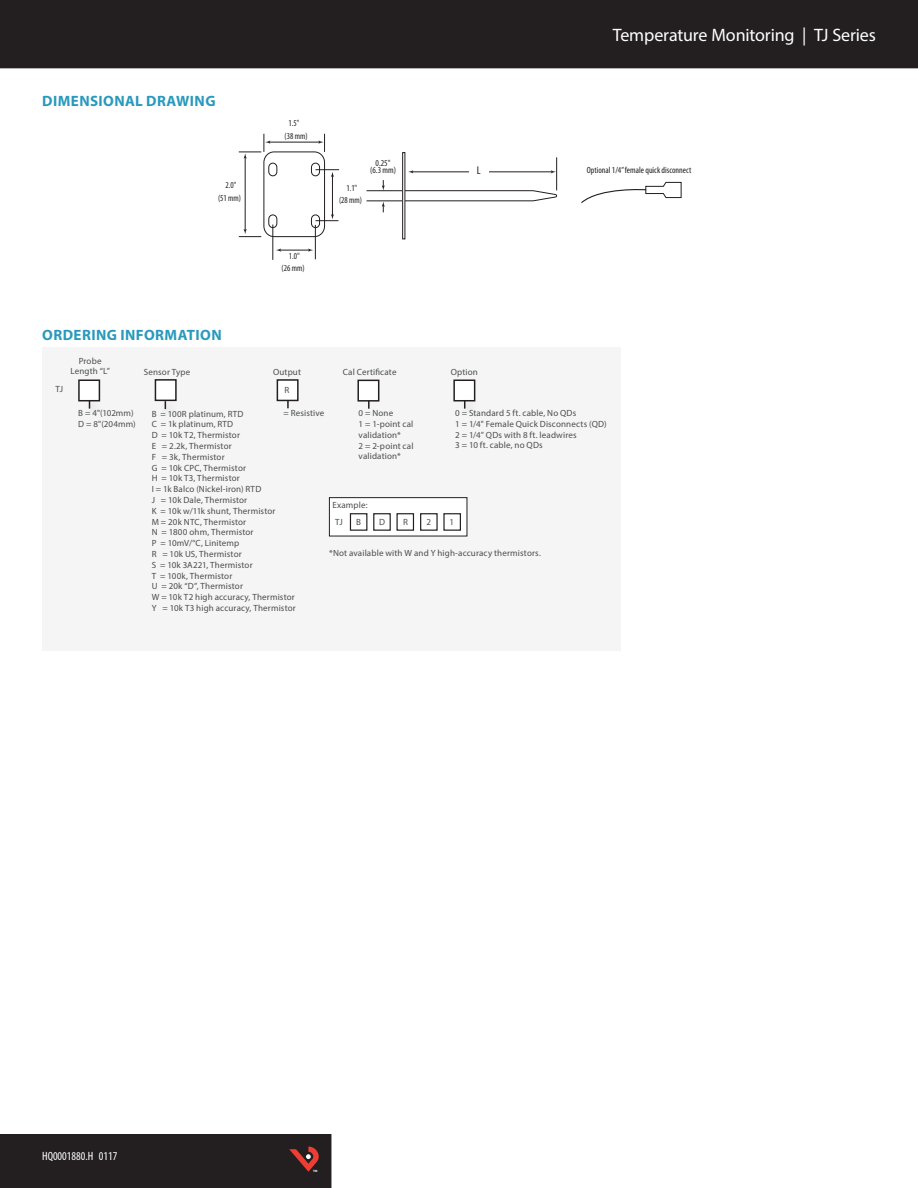
<style>
.page{position:relative;width:918px;height:1188px;background:#fff}
.page>*{position:absolute;margin:0;border:0;box-sizing:border-box;transform-origin:0 0}
.t1{font:18px "Myriad Pro";letter-spacing:-.005em;color:#fff}
.t2{font:700 15px "Myriad Pro";letter-spacing:.03em;color:#299abd}
.t3{font:condensed 12px "Myriad Pro";color:#fff}
.t4{font:condensed 11.25px "Myriad Pro";color:#231f20}
.t5{font:9px/10.8px "Myriad Pro";letter-spacing:.02em;color:#4b4c4d}
.t6{font:condensed 9px/7.9px "Myriad Pro";color:#231f20;text-align:center}
.t7{font:condensed 9px/12.6px "Myriad Pro";color:#231f20;text-align:center;scale:.95 1}
.t8{font:700 3.15px "Myriad Pro";color:#fff}
</style>
<div class="page">
<div style="left:43px;top:348px;width:578px;height:303px;background:#f5f5f6"></div>
<svg style="left:405px;top:190px;width:152px;height:12px"></svg>
<hr style="left:367px;top:190px;width:36px;height:1px;background:#231f20">
<hr style="left:367px;top:201px;width:36px;height:1px;background:#231f20">
<div style="left:402px;top:152px;width:3px;height:87px;border:1px solid #231f20"></div>
<hr style="left:556px;top:157px;width:1px;height:33px;background:#231f20">
<hr style="left:412px;top:172px;width:140px;height:1px;background:#231f20">
<svg style="left:382px;top:180px;width:3px;height:10px"></svg>
<svg style="left:382px;top:202px;width:3px;height:10px"></svg>
<div style="left:470px;top:169px;width:19px;height:6px;background:#fff"></div>
<svg style="left:581px;top:182px;width:101px;height:21px"></svg>
<div style="left:264px;top:152px;width:61px;height:85px;border:1px solid #231f20;border-radius:10px"></div>
<div style="left:311px;top:163px;width:9px;height:13px;border:1px solid #231f20;border-radius:4px"></div>
<div style="left:311px;top:215px;width:9px;height:13px;border:1px solid #231f20;border-radius:4px"></div>
<div style="left:269px;top:163px;width:8px;height:13px;border:1px solid #231f20;border-radius:4px"></div>
<div style="left:269px;top:215px;width:8px;height:13px;border:1px solid #231f20;border-radius:4px"></div>
<hr style="left:269px;top:142px;width:51px;height:1px;background:#231f20">
<svg style="left:318px;top:134px;width:7px;height:18px"></svg>
<hr style="left:245px;top:157px;width:1px;height:73px;background:#231f20">
<svg style="left:239px;top:229px;width:22px;height:8px"></svg>
<svg style="left:239px;top:134px;width:31px;height:25px"></svg>
<hr style="left:332px;top:176px;width:1px;height:40px;background:#231f20">
<svg style="left:316px;top:214px;width:22px;height:7px"></svg>
<svg style="left:316px;top:169px;width:23px;height:8px"></svg>
<hr style="left:273px;top:225px;width:1px;height:35px;background:#231f20">
<hr style="left:315px;top:225px;width:1px;height:34px;background:#231f20">
<svg style="left:276px;top:249px;width:37px;height:3px"></svg>
<div style="left:277px;top:380px;width:21px;height:20px;background:#fff"></div>
<div style="left:277px;top:379px;width:22px;height:22px;border:2px solid #231f20"></div>
<svg style="left:287px;top:400px;width:2px;height:8px"></svg>
<div style="left:155px;top:380px;width:21px;height:20px;background:#fff"></div>
<div style="left:155px;top:379px;width:22px;height:22px;border:2px solid #231f20"></div>
<div style="left:160px;top:397px;width:17px;height:23px;background:#231f20;opacity:.35"></div>
<div style="left:454px;top:380px;width:21px;height:21px;background:#fff"></div>
<div style="left:453px;top:380px;width:22px;height:21px;border:2px solid #231f20"></div>
<div style="left:459px;top:397px;width:18px;height:22px;background:#231f20;opacity:.35"></div>
<div style="left:79px;top:380px;width:20px;height:21px;background:#fff"></div>
<div style="left:78px;top:379px;width:22px;height:22px;border:2px solid #231f20"></div>
<div style="left:84px;top:397px;width:18px;height:22px;background:#231f20;opacity:.35"></div>
<div style="left:358px;top:380px;width:21px;height:21px;background:#fff"></div>
<div style="left:357px;top:380px;width:22px;height:22px;border:2px solid #231f20"></div>
<svg style="left:368px;top:401px;width:2px;height:8px"></svg>
<div style="left:329px;top:498px;width:138px;height:38px;background:#fff"></div>
<div style="left:329px;top:497px;width:138px;height:39px;border:1px solid #231f20"></div>
<div style="left:350px;top:513px;width:17px;height:18px;border:1px solid #231f20"></div>
<div style="left:373px;top:513px;width:18px;height:18px;border:1px solid #231f20"></div>
<div style="left:396px;top:513px;width:18px;height:18px;border:1px solid #231f20"></div>
<div style="left:420px;top:513px;width:18px;height:18px;border:1px solid #231f20"></div>
<div style="left:443px;top:513px;width:18px;height:18px;border:1px solid #231f20"></div>
<div style="left:0;top:1134px;width:332px;height:54px;background:#231f20"></div>
<div style="left:0;top:0;width:918px;height:68px;background:#231f20"></div>
<svg style="left:289px;top:1147px;width:30px;height:25px"></svg>
<h1 class="t1" style="left:613px;top:24px;width:265px">Temperature Monitoring | TJ Series</h1>
<h2 class="t2" style="left:42px;top:91px;width:175px">DIMENSIONAL DRAWING</h2>
<p class="t7" style="left:285px;top:117px;width:26px">1.5"<br>(38 mm)</p>
<p class="t7" style="left:218px;top:179px;width:26px">2.0"<br>(51 mm)</p>
<p class="t7" style="left:339px;top:181px;width:26px">1.1"<br>(28 mm)</p>
<p class="t6" style="left:370px;top:158px;width:27px">0.25" (6.3 mm)</p>
<p class="t6" style="left:587px;top:166px;width:106px">Optional 1/4” female quick disconnect</p>
<p class="t4" style="left:477px;top:163px;width:5px">L</p>
<p class="t7" style="left:282px;top:249px;width:26px">1.0"<br>(26 mm)</p>
<h2 class="t2" style="left:42px;top:325px;width:181px">ORDERING INFORMATION</h2>
<p class="t5" style="left:56px;top:384px;width:9px">TJ</p>
<p class="t5" style="left:70px;top:355px;width:41px;text-align:center">Probe<br>Length “L”</p>
<p class="t5" style="left:78px;top:408px;width:59px">B = 4"(102mm)<br>D = 8"(204mm)</p>
<p class="t5" style="left:343px;top:366px;width:55px">Cal Certificate</p>
<p class="t5" style="left:144px;top:366px;width:48px">Sensor Type</p>
<p class="t5" style="left:451px;top:366px;width:29px">Option</p>
<p class="t5" style="left:273px;top:366px;width:30px">Output</p>
<p class="t5" style="left:284px;top:408px;width:42px">= Resistive</p>
<p class="t5" style="left:359px;top:408px;width:56px">0 = None<br>1 = 1-point cal validation*<br>2 = 2-point cal validation*</p>
<p class="t5" style="left:284px;top:384px;width:6px">R</p>
<p class="t5" style="left:455px;top:408px;width:153px">0 = Standard 5 ft. cable, No QDs<br>1 = 1/4" Female Quick Disconnects (QD)<br>2 = 1/4” QDs with 8 ft. leadwires<br>3 = 10 ft. cable, no QDs</p>
<p class="t5" style="left:152px;top:408px;width:146px">B = 100R platinum, RTD<br>C = 1k platinum, RTD<br>D = 10k T2, Thermistor<br>E = 2.2k, Thermistor<br>F = 3k, Thermistor<br>G = 10k CPC, Thermistor<br>H = 10k T3, Thermistor<br>I = 1k Balco (Nickel-iron) RTD<br>J = 10k Dale, Thermistor<br>K = 10k w/11k shunt, Thermistor<br>M = 20k NTC, Thermistor<br>N = 1800 ohm, Thermistor<br>P = 10mV/°C, Linitemp<br>R = 10k US, Thermistor<br>S = 10k 3A221, Thermistor<br>T = 100k, Thermistor<br>U = 20k “D”, Thermistor<br>W = 10k T2 high accuracy, Thermistor<br>Y = 10k T3 high accuracy, Thermistor</p>
<p class="t5" style="left:335px;top:497px;width:34px;line-height:16.6px;text-indent:-3px">Example:<br>TJ</p>
<p class="t5" style="left:356px;top:516px;width:6px">B</p>
<p class="t5" style="left:379px;top:516px;width:7px">D</p>
<p class="t5" style="left:403px;top:516px;width:6px">R</p>
<p class="t5" style="left:426px;top:516px;width:6px">2</p>
<p class="t5" style="left:450px;top:516px;width:6px">1</p>
<p class="t5" style="left:329px;top:548px;width:213px">*Not available with W and Y high-accuracy thermistors.</p>
<h3 class="t3" style="left:42px;top:1149px;width:77px">HQ0001880.H 0117</h3>
<p class="t8" style="left:313px;top:1169px;width:6px">TM</p>
</div>
